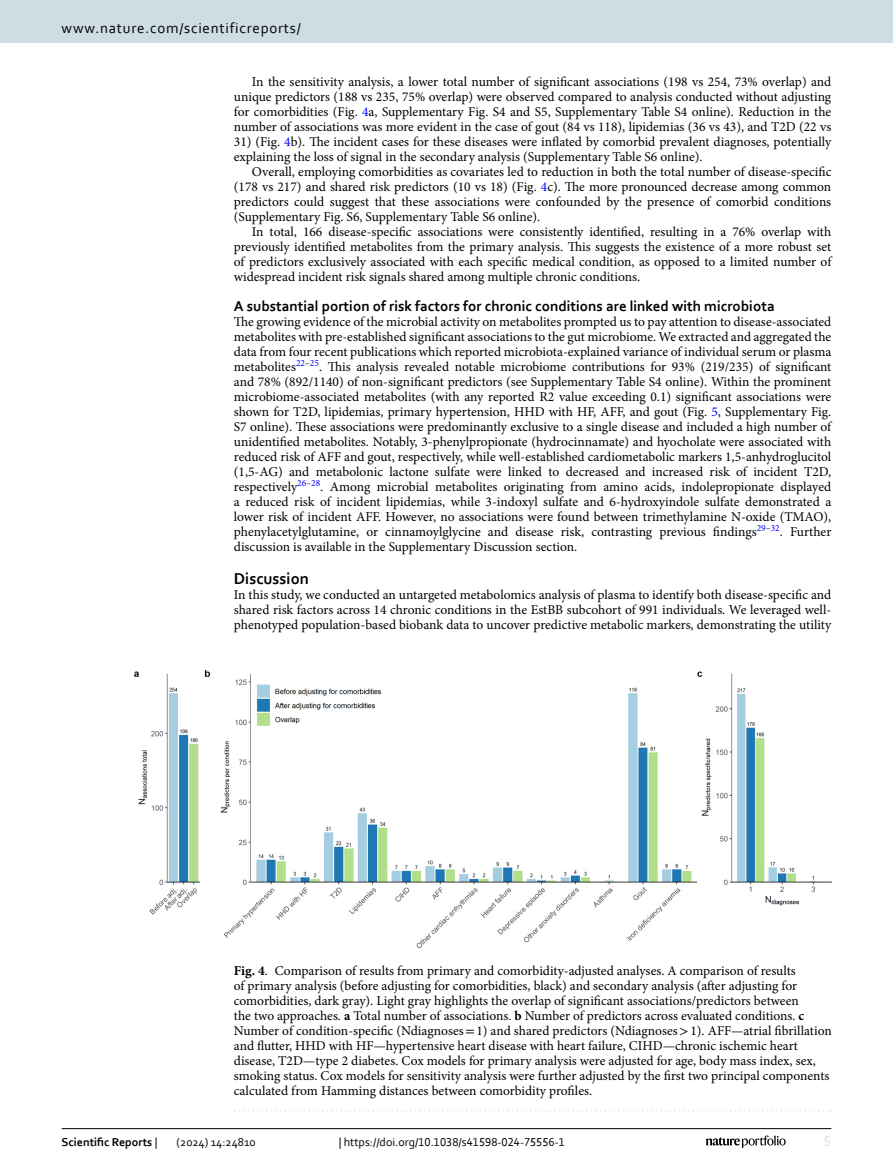
<style>
.page{position:relative;width:893px;height:1174px;background:#fff}
.page>*{position:absolute;margin:0;border:0;box-sizing:border-box;transform-origin:0 0}
.Head_1{font:700 16.5px "Corbel";color:#000}
.Head_2{font:700 15px "Corbel";color:#000}
.t1{font:15px "Corbel";letter-spacing:.05em;color:#000}
.t2{font:15px "Corbel";color:#d9e4eb}
.Body_Text{font:13.5px/15px "Minion Pro";color:#000;text-align:justify}
.Body_Text_Indent{font:13.5px/15px "Minion Pro";color:#000;text-align:justify}
.Figure_Caption{font:13.5px/15px "Minion Pro";color:#000}
.t3{font:12px "Corbel";color:#000}
.t4{font:700 12px "Corbel";color:#000}
.s1{color:#00f}
.s2{font-weight:700}
.s3{font-family:"STIX"}
.s4{font-weight:400}
</style>
<div class="page">
<img style="left:134px;top:670px;width:697px;height:277px">
<svg style="left:235px;top:1110px;width:597px;height:1px"></svg>
<hr style="left:62px;top:1128px;width:769px;height:1px;background:#000">
<svg style="left:706px;top:1135px;width:80px;height:12px"></svg>
<div style="left:0;top:0;width:893px;height:43px;background:#cedde4"></div>
<p class="t1" style="left:62px;top:18px;width:241px">www.nature.com/scientificreports/</p>
<p class="Body_Text_Indent" style="left:234px;top:74px;width:599px;text-indent:18px">In the sensitivity analysis, a lower total number of significant associations (198 vs 254, 73% overlap) and unique predictors (188 vs 235, 75% overlap) were observed compared to analysis conducted without adjusting for comorbidities (Fig. <span class="s1">4</span>a, Supplementary Fig. S4 and S5, Supplementary Table S4 online). Reduction in the number of associations was more evident in the case of gout (84 vs 118), lipidemias (36 vs 43), and T2D (22 vs</p>
<p class="Body_Text_Indent" style="left:234px;top:134px;width:599px">31) (Fig. <span class="s1">4</span>b). The incident cases for these diseases were inflated by comorbid prevalent diagnoses, potentially explaining the loss of signal in the secondary analysis (Supplementary Table S6 online).</p>
<p class="Body_Text_Indent" style="left:234px;top:164px;width:599px;text-indent:18px">Overall, employing comorbidities as covariates led to reduction in both the total number of disease-specific (178 vs 217) and shared risk predictors (10 vs 18) (Fig. <span class="s1">4</span>c). The more pronounced decrease among common predictors could suggest that these associations were confounded by the presence of comorbid conditions (Supplementary Fig. S6, Supplementary Table S6 online).</p>
<p class="Body_Text_Indent" style="left:234px;top:224px;width:599px;text-indent:18px">In total, 166 disease-specific associations were consistently identified, resulting in a 76% overlap with previously identified metabolites from the primary analysis. This suggests the existence of a more robust set of predictors exclusively associated with each specific medical condition, as opposed to a limited number of widespread incident risk signals shared among multiple chronic conditions.</p>
<p class="Head_2" style="left:234px;top:296px;width:542px">A substantial portion of risk factors for chronic conditions are linked with microbiota</p>
<p class="Body_Text" style="left:234px;top:314px;width:599px">The growing evidence of the microbial activity on metabolites prompted us to pay attention to disease-associated metabolites with pre-established significant associations to the gut microbiome. We extracted and aggregated the data from four recent publications which reported microbiota-explained variance of individual serum or plasma metabolites<sup>22</sup><sup>–</sup><sup>25</sup>. This analysis revealed notable microbiome contributions for 93% (219/235) of significant and 78% (892/1140) of non-significant predictors (see Supplementary Table S4 online). Within the prominent microbiome-associated metabolites (with any reported R2 value exceeding 0.1) significant associations were shown for T2D, lipidemias, primary hypertension, HHD with HF, AFF, and gout (Fig. <span class="s1">5</span>, Supplementary Fig.<br>S7 online). These associations were predominantly exclusive to a single disease and included a high number of unidentified metabolites. Notably, 3-phenylpropionate (hydrocinnamate) and hyocholate were associated with reduced risk of AFF and gout, respectively, while well-established cardiometabolic markers 1,5-anhydroglucitol (1,5-AG) and metabolonic lactone sulfate were linked to decreased and increased risk of incident T2D, respectively<sup>26</sup><sup>–</sup><sup>28</sup>. Among microbial metabolites originating from amino acids, indolepropionate displayed a reduced risk of incident lipidemias, while 3-indoxyl sulfate and 6-hydroxyindole sulfate demonstrated a lower risk of incident AFF. However, no associations were found between trimethylamine N-oxide (TMAO), phenylacetylglutamine, or cinnamoylglycine and disease risk, contrasting previous findings<sup>29</sup><sup>–</sup><sup>32</sup>. Further discussion is available in the Supplementary Discussion section.</p>
<p class="Head_1" style="left:234px;top:568px;width:77px">Discussion</p>
<p class="Body_Text" style="left:234px;top:587px;width:599px">In this study, we conducted an untargeted metabolomics analysis of plasma to identify both disease-specific and shared risk factors across 14 chronic conditions in the EstBB subcohort of 991 individuals. We leveraged well&shy;phenotyped population-based biobank data to uncover predictive metabolic markers, demonstrating the utility</p>
<p class="Figure_Caption" style="left:234px;top:963px;width:599px"><span class="s2">Fig. 4</span>. Comparison of results from primary and comorbidity-adjusted analyses. A comparison of results<br>of primary analysis (before adjusting for comorbidities, black) and secondary analysis (after adjusting for comorbidities, dark gray). Light gray highlights the overlap of significant associations/predictors between<br>the two approaches. <span class="s2">a</span> Total number of associations. <span class="s2">b</span> Number of predictors across evaluated conditions. <span class="s2">c </span>Number of condition-specific (Ndiagnoses<span class="s3">=</span>1) and shared predictors (Ndiagnoses<span class="s3">&gt;</span>1). AFF—atrial fibrillation and flutter, HHD with HF—hypertensive heart disease with heart failure, CIHD—chronic ischemic heart disease, T2D—type 2 diabetes. Cox models for primary analysis were adjusted for age, body mass index, sex, smoking status. Cox models for sensitivity analysis were further adjusted by the first two principal components calculated from Hamming distances between comorbidity profiles.</p>
<p class="t4" style="left:62px;top:1134px;width:97px">Scientific Reports <span class="s4">|</span></p>
<p class="t3" style="left:177px;top:1134px;width:81px">(2024) 14:24810</p>
<p class="t3" style="left:339px;top:1134px;width:228px">| https://doi.org/10.1038/s41598-024-75556-1</p>
<p class="t2" style="left:824px;top:1132px;width:9px">5</p>
</div>
